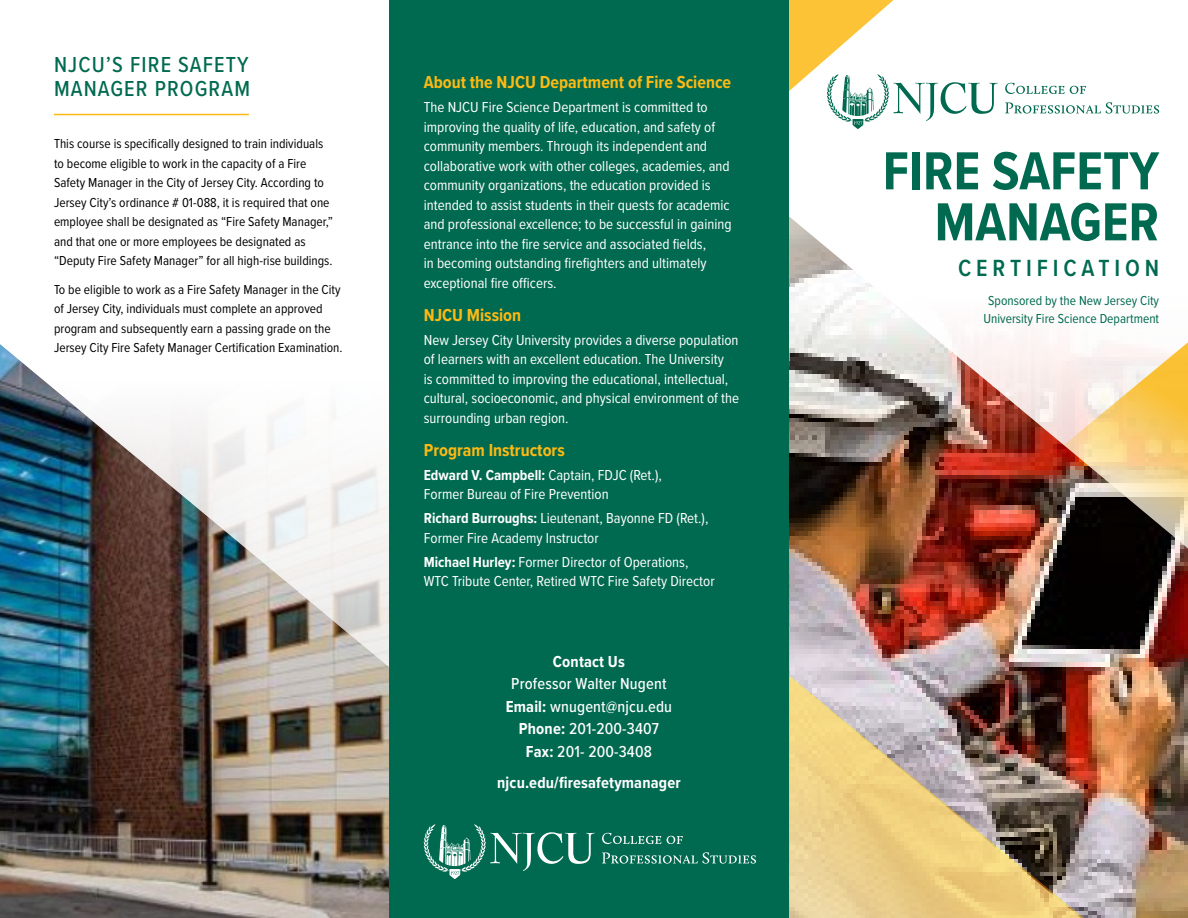
<style>
.page{position:relative;width:1188px;height:918px;background:#fff}
.page>*{position:absolute;margin:0;border:0;box-sizing:border-box;transform-origin:0 0}
.t1{font:700 55.5px/51px "Proxima Nova Cond";color:#006a50;text-align:right}
.t2{font:600 24.3px "Proxima Nova Cond";letter-spacing:.2em;color:#006a50}
.t3{font:500 22.5px/24px "Proxima Nova Cond";letter-spacing:.05em;color:#006a50}
.t4{font:700 18px "Proxima Nova Cond";color:#fdb913}
.t5{font:500 16.5px/22.5px "Proxima Nova Cond";letter-spacing:.01em;color:#fff;text-align:center}
.t6{font:700 16.5px "Proxima Nova Cond";letter-spacing:.01em;color:#fff}
.t7{font:15px/19.5px "Proxima Nova Cond";color:#fff}
.t8{font:13.5px/19.5px "Proxima Nova Cond";color:#000}
.t9{font:13.5px/18px "Proxima Nova Cond";color:#006a50;text-align:center}
.s1{font-weight:700}
</style>
<div class="page">
<svg style="left:789px;top:0;width:371px;height:112px"></svg>
<svg style="left:827px;top:74px;width:171px;height:55px"></svg>
<svg style="left:1005px;top:83px;width:81px;height:11px"></svg>
<svg style="left:1005px;top:102px;width:154px;height:12px"></svg>
<img style="left:789px;top:216px;width:399px;height:702px">
<img style="left:789px;top:675px;width:349px;height:243px">
<img style="left:0;top:344px;width:389px;height:574px">
<hr style="left:54px;top:114px;width:195px;height:1px;background:#fdb913">
<div style="left:389px;top:0;width:400px;height:918px;background:#006a50"></div>
<svg style="left:424px;top:824px;width:170px;height:55px"></svg>
<svg style="left:602px;top:833px;width:81px;height:11px"></svg>
<svg style="left:602px;top:852px;width:154px;height:12px"></svg>
<h3 class="t3" style="left:54px;top:52px;width:198px">NJCU’S FIRE SAFETY<br>MANAGER PROGRAM</h3>
<p class="t8" style="left:54px;top:134px;width:281px">This course is specifically designed to train individuals to become eligible to work in the capacity of a Fire Safety Manager in the City of Jersey City. According to Jersey City’s ordinance # 01-088, it is required that one employee shall be designated as “Fire Safety Manager,” and that one or more employees be designated as “Deputy Fire Safety Manager” for all high-rise buildings.</p>
<p class="t8" style="left:54px;top:279px;width:290px">To be eligible to work as a Fire Safety Manager in the City of Jersey City, individuals must complete an approved program and subsequently earn a passing grade on the Jersey City Fire Safety Manager Certification Examination.</p>
<p class="t4" style="left:424px;top:69px;width:309px">About the NJCU Department of Fire Science</p>
<p class="t7" style="left:424px;top:97px;width:309px">The NJCU Fire Science Department is committed to improving the quality of life, education, and safety of community members. Through its independent and collaborative work with other colleges, academies, and community organizations, the education provided is intended to assist students in their quests for academic and professional excellence; to be successful in gaining entrance into the fire service and associated fields,<br>in becoming outstanding firefighters and ultimately exceptional fire officers.</p>
<p class="t4" style="left:424px;top:302px;width:99px">NJCU Mission</p>
<p class="t7" style="left:424px;top:330px;width:317px">New Jersey City University provides a diverse population of learners with an excellent education. The University<br>is committed to improving the educational, intellectual, cultural, socioeconomic, and physical environment of the surrounding urban region.</p>
<p class="t4" style="left:424px;top:437px;width:142px">Program Instructors</p>
<p class="t7" style="left:424px;top:465px;width:240px"><span class="s1">Edward V. Campbell:</span> Captain, FDJC (Ret.),<br>Former Bureau of Fire Prevention</p>
<p class="t7" style="left:424px;top:508px;width:286px"><span class="s1">Richard Burroughs:</span> Lieutenant, Bayonne FD (Ret.),<br>Former Fire Academy Instructor</p>
<p class="t7" style="left:424px;top:552px;width:293px"><span class="s1">Michael Hurley:</span> Former Director of Operations,<br>WTC Tribute Center, Retired WTC Fire Safety Director</p>
<p class="t6" style="left:553px;top:649px;width:74px">Contact Us</p>
<p class="t5" style="left:506px;top:672px;width:168px">Professor Walter Nugent<br><span class="s1">Email:</span> wnugent@njcu.edu<br><span class="s1">Phone:</span> 201-200-3407<br><span class="s1">Fax:</span> 201- 200-3408</p>
<p class="t6" style="left:497px;top:771px;width:185px">njcu.edu/firesafetymanager</p>
<h1 class="t1" style="left:883px;top:144px;width:278px">FIRE SAFETY<br>MANAGER</h1>
<h2 class="t2" style="left:958px;top:250px;width:203px">CERTIFICATION</h2>
<p class="t9" style="left:983px;top:291px;width:177px">Sponsored by the New Jersey City<br>University Fire Science Department</p>
</div>
